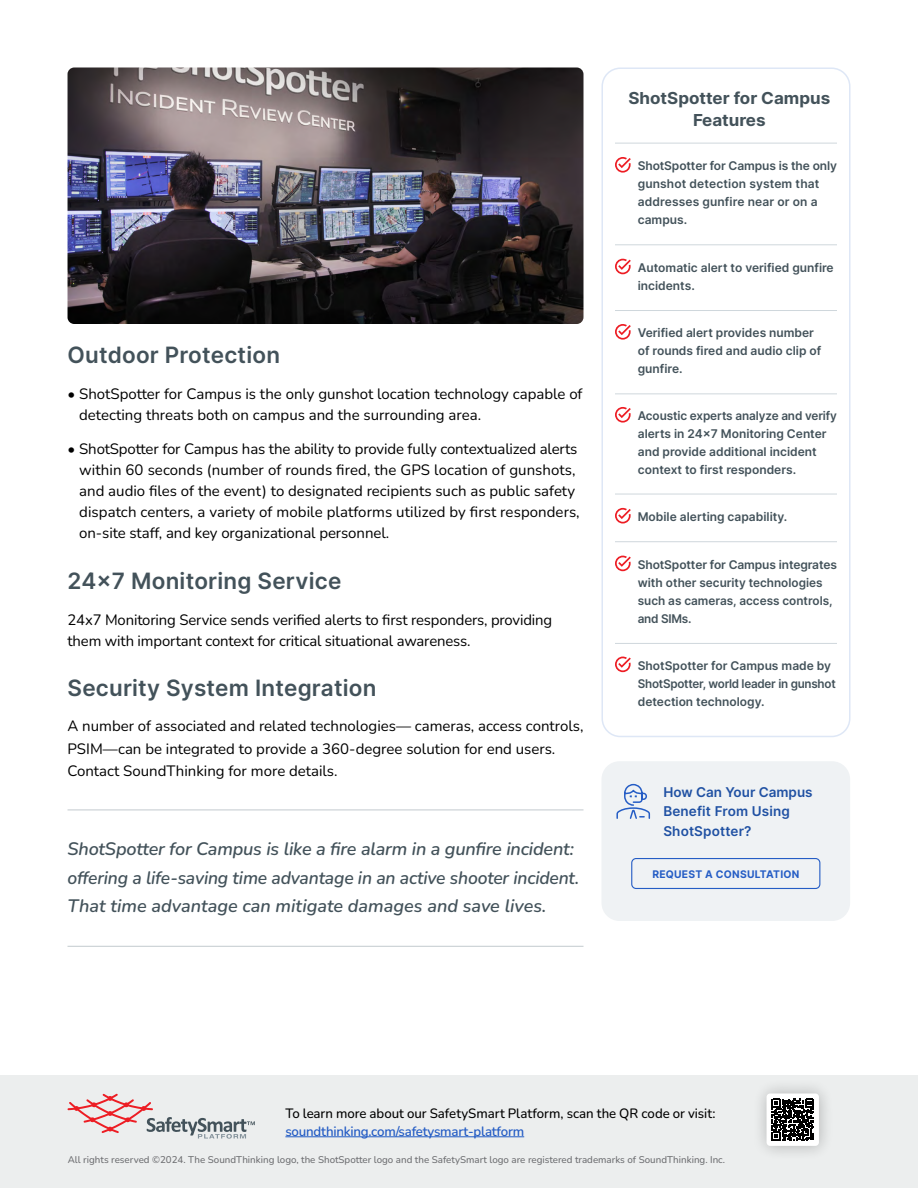
<style>
.page{position:relative;width:918px;height:1188px;background:#fff}
.page>*{position:absolute;margin:0;border:0;box-sizing:border-box;transform-origin:0 0}
.t1{font:22.5px "Inter";letter-spacing:.01em;color:#43525a}
.t2{font:italic 600 18px/28.5px "Nunito";letter-spacing:-.01em;color:#43525a}
.t3{font:16.5px/22.5px "Inter";color:#43525a;text-align:center}
.t4{font:15px/21px "Nunito";color:#000}
.t5{font:500 13.5px "Nunito";letter-spacing:-.005em;color:#000}
.t6{font:13.5px/19.5px "Inter";letter-spacing:.01em;color:#2051a3}
.t7{font:600 13.5px "Nunito";letter-spacing:-.015em;color:#255dc5}
.t8{font:12px/18px "Inter";color:#43525a}
.t9{font:10.5px "Inter";letter-spacing:.025em;color:#255dc5}
.t10{font:500 9.75px "Nunito";color:#6d6e71}
</style>
<div class="page">
<div style="left:0;top:1075px;width:918px;height:113px;background:#eceeee"></div>
<svg style="left:68px;top:1094px;width:187px;height:45px"></svg>
<hr style="left:285px;top:1137px;width:239px;height:1px;background:#255dc5">
<div style="left:751px;top:1078px;width:83px;height:83px;background:#000;opacity:.25"></div>
<div style="left:767px;top:1094px;width:52px;height:52px;background:#fff;border-radius:4px"></div>
<svg style="left:772px;top:1099px;width:42px;height:42px"></svg>
<div style="left:602px;top:67px;width:248px;height:670px;border:2px solid #dee7f6;border-radius:18px"></div>
<svg style="left:615px;top:157px;width:16px;height:16px"></svg>
<svg style="left:615px;top:259px;width:16px;height:15px"></svg>
<svg style="left:615px;top:324px;width:16px;height:16px"></svg>
<svg style="left:615px;top:407px;width:16px;height:16px"></svg>
<svg style="left:615px;top:508px;width:16px;height:16px"></svg>
<svg style="left:615px;top:556px;width:16px;height:15px"></svg>
<svg style="left:615px;top:657px;width:16px;height:15px"></svg>
<hr style="left:615px;top:244px;width:222px;height:1px;background:#cfd7dc">
<hr style="left:615px;top:310px;width:222px;height:1px;background:#cfd7dc">
<hr style="left:615px;top:393px;width:222px;height:1px;background:#cfd7dc">
<hr style="left:615px;top:494px;width:222px;height:1px;background:#cfd7dc">
<hr style="left:615px;top:541px;width:222px;height:1px;background:#cfd7dc">
<hr style="left:615px;top:643px;width:222px;height:1px;background:#cfd7dc">
<hr style="left:615px;top:143px;width:222px;height:1px;background:#cfd7dc">
<hr style="left:68px;top:810px;width:516px;height:1px;background:#84929b">
<hr style="left:68px;top:946px;width:516px;height:1px;background:#84929b">
<img style="left:68px;top:68px;width:516px;height:256px">
<div style="left:602px;top:761px;width:248px;height:160px;background:#eff2f4;border-radius:18px"></div>
<div style="left:631px;top:858px;width:189px;height:31px;border:1px solid #255dc5;border-radius:4px"></div>
<svg style="left:616px;top:783px;width:35px;height:36px"></svg>
<h1 class="t1" style="left:68px;top:339px;width:214px">Outdoor Protection</h1>
<p class="t4" style="left:79px;top:382px;width:505px;text-indent:-12px">• ShotSpotter for Campus is the only gunshot location technology capable of detecting threats both on campus and the surrounding area.</p>
<p class="t4" style="left:79px;top:438px;width:502px;text-indent:-12px">• ShotSpotter for Campus has the ability to provide fully contextualized alerts within 60 seconds (number of rounds fired, the GPS location of gunshots, and audio files of the event) to designated recipients such as public safety dispatch centers, a variety of mobile platforms utilized by first responders, on-site staff, and key organizational personnel.</p>
<h1 class="t1" style="left:68px;top:565px;width:275px">24x7 Monitoring Service</h1>
<p class="t4" style="left:68px;top:608px;width:486px">24x7 Monitoring Service sends verified alerts to first responders, providing them with important context for critical situational awareness.</p>
<h1 class="t1" style="left:68px;top:671px;width:311px">Security System Integration</h1>
<p class="t4" style="left:68px;top:714px;width:517px;line-height:22.5px">A number of associated and related technologies— cameras, access controls,<br>PSIM—can be integrated to provide a 360-degree solution for end users.<br>Contact SoundThinking for more details.</p>
<p class="t2" style="left:68px;top:834px;width:513px">ShotSpotter for Campus is like a fire alarm in a gunfire incident: offering a life-saving time advantage in an active shooter incident.<br>That time advantage can mitigate damages and save lives.</p>
<p class="t3" style="left:628px;top:86px;width:203px">ShotSpotter for Campus<br>Features</p>
<p class="t8" style="left:638px;top:157px;width:201px">ShotSpotter for Campus is the only gunshot detection system that addresses gunfire near or on a campus.</p>
<p class="t8" style="left:638px;top:258px;width:197px">Automatic alert to verified gunfire incidents.</p>
<p class="t8" style="left:638px;top:324px;width:185px">Verified alert provides number of rounds fired and audio clip of gunfire.</p>
<p class="t8" style="left:638px;top:407px;width:201px">Acoustic experts analyze and verify alerts in 24x7 Monitoring Center and provide additional incident context to first responders.</p>
<p class="t8" style="left:638px;top:507px;width:151px">Mobile alerting capability.</p>
<p class="t8" style="left:638px;top:555px;width:201px">ShotSpotter for Campus integrates with other security technologies such as cameras, access controls, and SIMs.</p>
<p class="t8" style="left:638px;top:656px;width:199px">ShotSpotter for Campus made by<br>ShotSpotter, world leader in gunshot detection technology.</p>
<p class="t6" style="left:663px;top:782px;width:151px">How Can Your Campus<br>Benefit From Using<br>ShotSpotter?</p>
<p class="t9" style="left:652px;top:867px;width:149px">REQUEST A CONSULTATION</p>
<p class="t5" style="left:285px;top:1104px;width:432px">To learn more about our SafetySmart Platform, scan the QR code or visit:</p>
<p class="t7" style="left:285px;top:1122px;width:240px">soundthinking.com/safetysmart-platform</p>
<p class="t10" style="left:68px;top:1153px;width:659px">All rights reserved ©2024. The SoundThinking logo, the ShotSpotter logo and the SafetySmart logo are registered trademarks of SoundThinking. Inc.</p>
</div>
